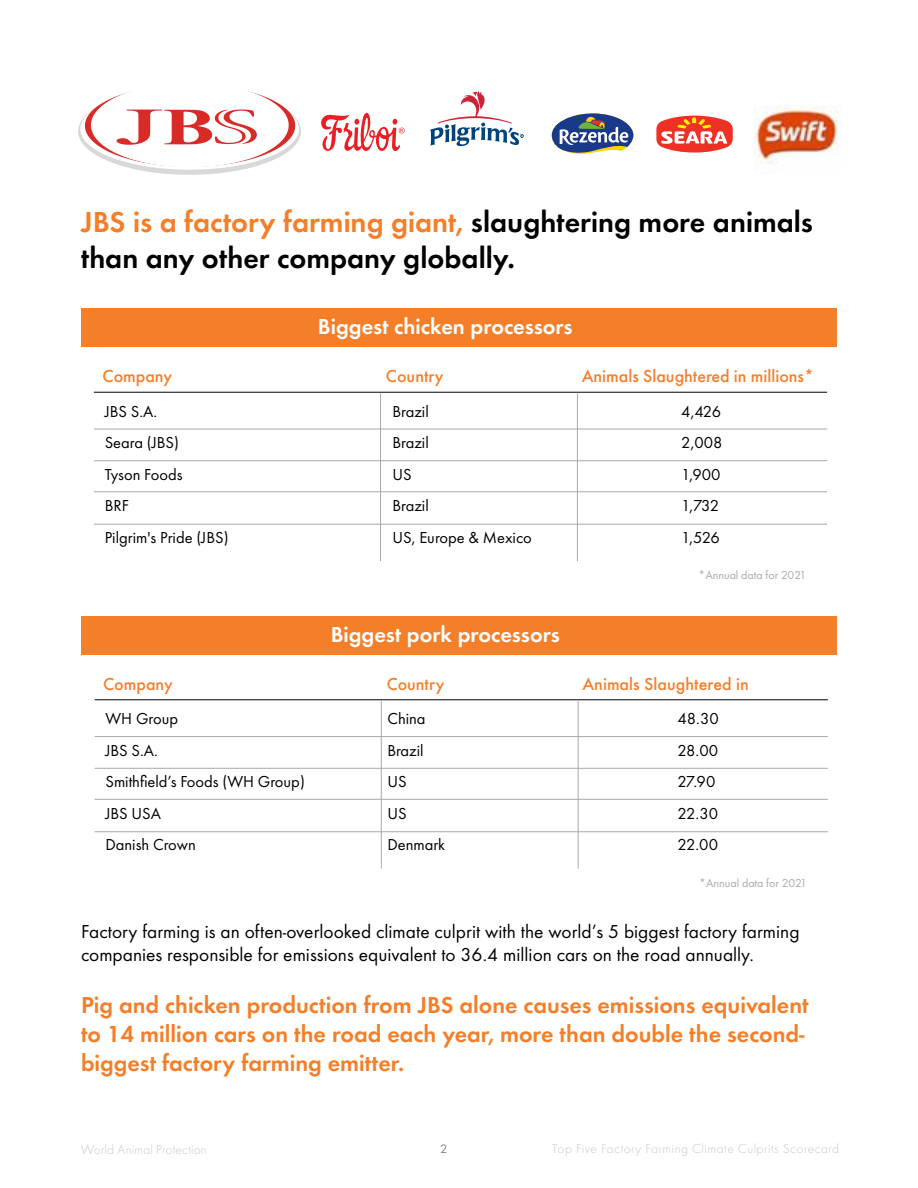
<style>
.page{position:relative;width:918px;height:1188px;background:#fff}
.page>*{position:absolute;margin:0;border:0;box-sizing:border-box;transform-origin:0 0}
.t1{font:600 30px/36px "Futura Round";color:#000}
.t2{font:600 24px/28.8px "Futura Round";color:#f57e29}
.t3{font:600 22.5px "Futura Round";color:#fff}
.t4{font:19.5px/23.4px "Futura Round";color:#000}
.t5{font:500 18px "Futura PT";color:#f57e29}
.t6{font:500 18px "Futura Round";color:#f57e29}
.t7{font:16.5px "Futura PT";color:#000}
.t8{font:300 13.5px "Futura Round";letter-spacing:.025em;color:#c7c8ca}
.t9{font:12.75px "Futura Round";color:#808285}
.t10{font:12px "Futura PT";color:#a7a9ac}
.s1{color:#f57e29}
</style>
<div class="page">
<div style="left:81px;top:308px;width:756px;height:39px;background:#f57e29"></div>
<div style="left:81px;top:616px;width:756px;height:39px;background:#f57e29"></div>
<svg style="left:78px;top:90px;width:223px;height:85px"></svg>
<svg style="left:321px;top:112px;width:84px;height:39px"></svg>
<svg style="left:430px;top:91px;width:94px;height:55px"></svg>
<svg style="left:551px;top:113px;width:83px;height:41px"></svg>
<svg style="left:656px;top:116px;width:77px;height:37px"></svg>
<img style="left:755px;top:106px;width:87px;height:59px">
<hr style="left:94px;top:392px;width:733px;height:1px;background:#000">
<hr style="left:94px;top:429px;width:733px;height:1px;background:#a7a9ac">
<hr style="left:94px;top:460px;width:733px;height:1px;background:#a7a9ac">
<hr style="left:94px;top:491px;width:733px;height:1px;background:#a7a9ac">
<hr style="left:94px;top:524px;width:733px;height:1px;background:#a7a9ac">
<hr style="left:380px;top:393px;width:1px;height:168px;background:#a7a9ac">
<hr style="left:577px;top:393px;width:1px;height:168px;background:#a7a9ac">
<hr style="left:95px;top:699px;width:733px;height:1px;background:#000">
<hr style="left:95px;top:736px;width:733px;height:1px;background:#a7a9ac">
<hr style="left:95px;top:768px;width:733px;height:1px;background:#a7a9ac">
<hr style="left:95px;top:799px;width:733px;height:1px;background:#a7a9ac">
<hr style="left:95px;top:831px;width:733px;height:1px;background:#a7a9ac">
<hr style="left:381px;top:701px;width:1px;height:168px;background:#a7a9ac">
<hr style="left:578px;top:701px;width:1px;height:168px;background:#a7a9ac">
<h1 class="t1" style="left:81px;top:201px;width:734px"><span class="s1">JBS is a factory farming giant,</span> slaughtering more animals than any other company globally.</h1>
<h3 class="t3" style="left:318px;top:309px;width:256px">Biggest chicken processors</h3>
<p class="t5" style="left:103px;top:365px;width:71px">Company</p>
<p class="t5" style="left:386px;top:365px;width:59px">Country</p>
<p class="t5" style="left:582px;top:365px;width:234px">Animals Slaughtered in millions*</p>
<p class="t7" style="left:105px;top:401px;width:54px">JBS S.A.</p>
<p class="t7" style="left:393px;top:401px;width:38px">Brazil</p>
<p class="t7" style="left:681px;top:401px;width:41px">4,426</p>
<p class="t7" style="left:105px;top:433px;width:76px">Seara (JBS)</p>
<p class="t7" style="left:393px;top:433px;width:38px">Brazil</p>
<p class="t7" style="left:681px;top:433px;width:43px">2,008</p>
<p class="t7" style="left:105px;top:464px;width:79px">Tyson Foods</p>
<p class="t7" style="left:393px;top:464px;width:21px">US</p>
<p class="t7" style="left:681px;top:464px;width:41px">1,900</p>
<p class="t7" style="left:105px;top:496px;width:26px">BRF</p>
<p class="t7" style="left:393px;top:496px;width:38px">Brazil</p>
<p class="t7" style="left:681px;top:496px;width:39px">1,732</p>
<p class="t7" style="left:105px;top:527px;width:125px">Pilgrim's Pride (JBS)</p>
<p class="t7" style="left:393px;top:527px;width:141px">US, Europe &amp; Mexico</p>
<p class="t7" style="left:681px;top:527px;width:40px">1,526</p>
<p class="t10" style="left:699px;top:568px;width:109px">*Annual data for 2021</p>
<h3 class="t3" style="left:331px;top:618px;width:231px">Biggest pork processors</h3>
<p class="t6" style="left:103px;top:671px;width:71px">Company</p>
<p class="t6" style="left:387px;top:671px;width:59px">Country</p>
<p class="t6" style="left:583px;top:671px;width:168px">Animals Slaughtered in</p>
<p class="t7" style="left:105px;top:709px;width:74px">WH Group</p>
<p class="t7" style="left:387px;top:709px;width:40px">China</p>
<p class="t7" style="left:677px;top:709px;width:43px">48.30</p>
<p class="t7" style="left:105px;top:740px;width:54px">JBS S.A.</p>
<p class="t7" style="left:387px;top:740px;width:38px">Brazil</p>
<p class="t7" style="left:677px;top:740px;width:42px">28.00</p>
<p class="t7" style="left:105px;top:772px;width:201px">Smithfield’s Foods (WH Group)</p>
<p class="t7" style="left:387px;top:772px;width:21px">US</p>
<p class="t7" style="left:677px;top:772px;width:39px">27.90</p>
<p class="t7" style="left:105px;top:803px;width:57px">JBS USA</p>
<p class="t7" style="left:387px;top:803px;width:21px">US</p>
<p class="t7" style="left:677px;top:803px;width:42px">22.30</p>
<p class="t7" style="left:105px;top:835px;width:92px">Danish Crown</p>
<p class="t7" style="left:387px;top:835px;width:59px">Denmark</p>
<p class="t7" style="left:677px;top:835px;width:42px">22.00</p>
<p class="t10" style="left:699px;top:876px;width:109px">*Annual data for 2021</p>
<p class="t4" style="left:81px;top:918px;width:720px">Factory farming is an often-overlooked climate culprit with the world’s 5 biggest factory farming companies responsible for emissions equivalent to 36.4 million cars on the road annually.</p>
<h2 class="t2" style="left:81px;top:989px;width:729px">Pig and chicken production from JBS alone causes emissions equivalent to 14 million cars on the road each year, more than double the second&shy;biggest factory farming emitter.</h2>
<p class="t8" style="left:81px;top:1141px;width:127px">World Animal Protection</p>
<p class="t9" style="left:440px;top:1140px;width:9px">2</p>
<p class="t8" style="left:552px;top:1140px;width:289px">Top Five Factory Farming Climate Culprits Scorecard</p>
</div>
